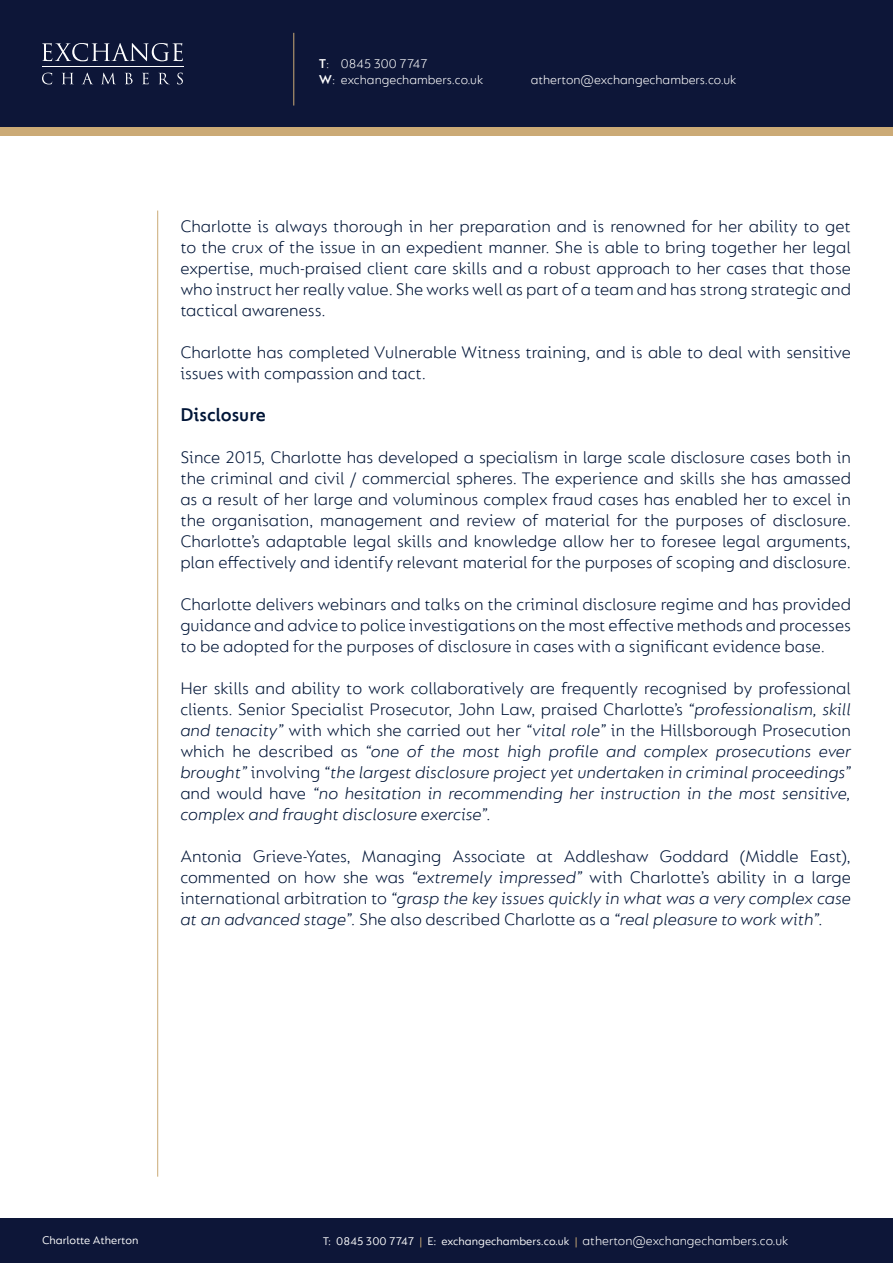
<style>
.page{position:relative;width:893px;height:1263px;background:#fff}
.page>*{position:absolute;margin:0;border:0;box-sizing:border-box;transform-origin:0 0}
.t1{font:600 19.5px "FS Lucas";color:#001537}
.t2{font:300 18px/21px "FS Lucas";color:#001537;text-align:justify}
.t3{font:italic 300 18px/21px "FS Lucas";color:#001537;text-align:justify}
.t4{font:300 13.5px/16.2px "FS Lucas";color:#fff}
.t5{font:12px "FS Lucas";color:#fff}
.s1{font-weight:600}
.s2{font-style:normal}
.s3{font-style:italic}
.s4{color:#cbaa76}
</style>
<div class="page">
<div style="left:0;top:64px;width:893px;height:72px;background:#cbaa76"></div>
<div style="left:0;top:0;width:893px;height:127px;background:#0d1638"></div>
<div style="left:0;top:1219px;width:893px;height:44px;background:#0d1638"></div>
<hr style="left:42px;top:67px;width:142px;height:1px;background:#fff">
<svg style="left:42px;top:43px;width:141px;height:18px"></svg>
<svg style="left:42px;top:73px;width:10px;height:11px"></svg>
<svg style="left:62px;top:73px;width:11px;height:11px"></svg>
<svg style="left:82px;top:73px;width:11px;height:11px"></svg>
<svg style="left:102px;top:73px;width:13px;height:11px"></svg>
<svg style="left:125px;top:73px;width:8px;height:11px"></svg>
<svg style="left:142px;top:73px;width:7px;height:11px"></svg>
<svg style="left:159px;top:73px;width:10px;height:11px"></svg>
<svg style="left:177px;top:73px;width:6px;height:11px"></svg>
<hr style="left:293px;top:33px;width:1px;height:73px;background:#cbaa76">
<hr style="left:157px;top:211px;width:1px;height:966px;background:#cbaa76">
<p class="t4" style="left:319px;top:55px;width:166px"><span class="s1">T</span>: 0845 300 7747<br><span class="s1">W</span>: exchangechambers.co.uk</p>
<p class="t4" style="left:531px;top:71px;width:207px">atherton@exchangechambers.co.uk</p>
<p class="t2" style="left:180px;top:215px;width:672px">Charlotte is always thorough in her preparation and is renowned for her ability to get to the crux of the issue in an expedient manner. She is able to bring together her legal expertise, much-praised client care skills and a robust approach to her cases that those who instruct her really value. She works well as part of a team and has strong strategic and tactical awareness.</p>
<p class="t2" style="left:180px;top:341px;width:672px">Charlotte has completed Vulnerable Witness training, and is able to deal with sensitive issues with compassion and tact.</p>
<p class="t1" style="left:180px;top:403px;width:87px">Disclosure</p>
<p class="t2" style="left:180px;top:446px;width:672px">Since 2015, Charlotte has developed a specialism in large scale disclosure cases both in the criminal and civil / commercial spheres. The experience and skills she has amassed as a result of her large and voluminous complex fraud cases has enabled her to excel in the organisation, management and review of material for the purposes of disclosure.<br>Charlotte’s adaptable legal skills and knowledge allow her to foresee legal arguments, plan effectively and identify relevant material for the purposes of scoping and disclosure.</p>
<p class="t2" style="left:180px;top:593px;width:672px">Charlotte delivers webinars and talks on the criminal disclosure regime and has provided guidance and advice to police investigations on the most effective methods and processes to be adopted for the purposes of disclosure in cases with a significant evidence base.</p>
<p class="t3" style="left:180px;top:677px;width:673px"><span class="s2">Her skills and ability to work collaboratively are frequently recognised by professional clients. Senior Specialist Prosecutor, John Law, praised Charlotte’s</span> “professionalism, skill and tenacity” <span class="s2">with which she carried out her</span> “vital role” <span class="s2">in the Hillsborough Prosecution which he described as</span> “one of the most high profile and complex prosecutions ever brought” <span class="s2">involving</span> “the largest disclosure project yet undertaken in criminal proceedings” <span class="s2">and would have</span> “no hesitation in recommending her instruction in the most sensitive, complex and fraught disclosure exercise”.</p>
<p class="t2" style="left:180px;top:845px;width:672px">Antonia Grieve-Yates, Managing Associate at Addleshaw Goddard (Middle East), commented on how she was <span class="s3">“extremely impressed”</span> with Charlotte’s ability in a large international arbitration to <span class="s3">“grasp the key issues quickly in what was a very complex case at an advanced stage”.</span> She also described Charlotte as a <span class="s3">“real pleasure to work with”.</span></p>
<p class="t5" style="left:42px;top:1233px;width:98px">Charlotte Atherton</p>
<p class="t5" style="left:323px;top:1235px;width:256px">T: 0845 300 7747 <span class="s4">|</span> E: exchangechambers.co.uk <span class="s4">|</span></p>
<p class="t4" style="left:583px;top:1233px;width:207px">atherton@exchangechambers.co.uk</p>
</div>
